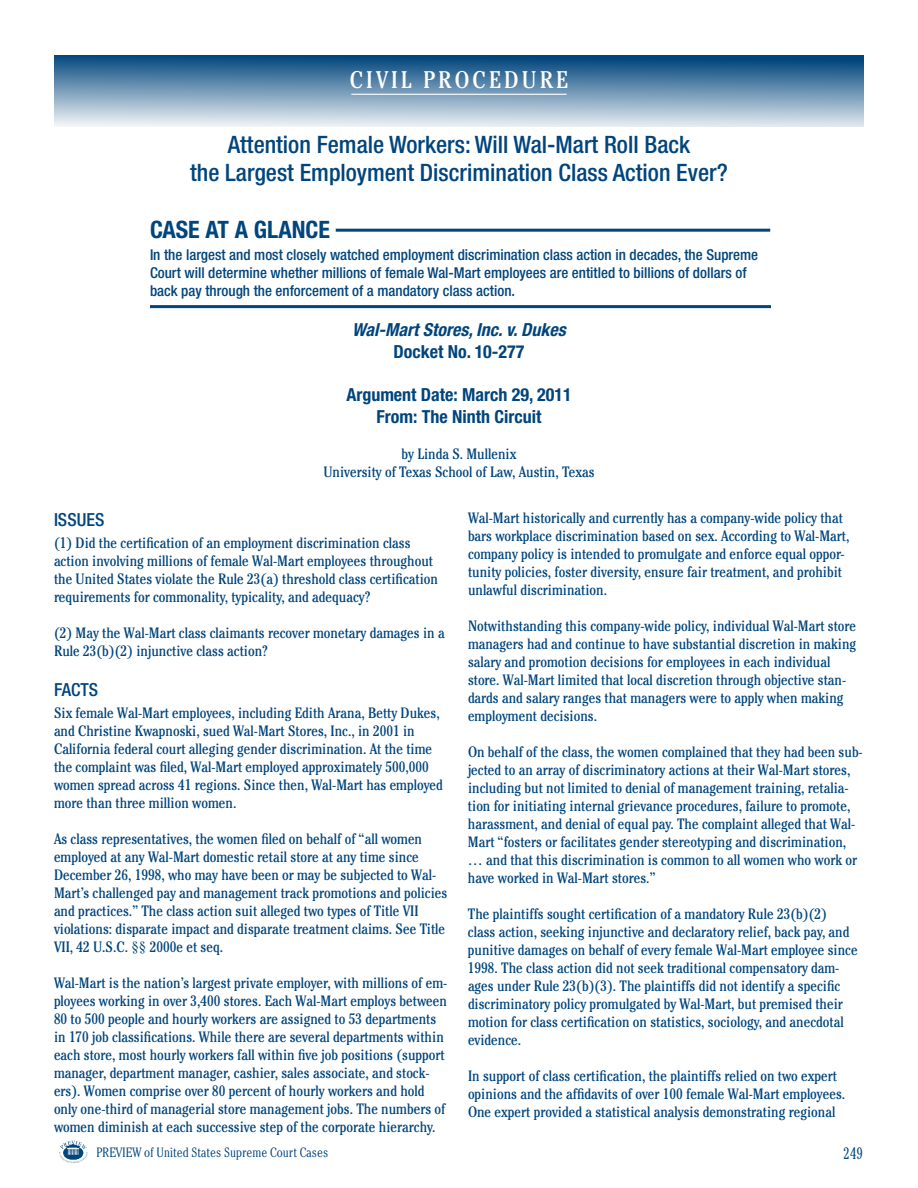
<style>
.page{position:relative;width:918px;height:1188px;background:#fff}
.page>*{position:absolute;margin:0;border:0;box-sizing:border-box;transform-origin:0 0}
.t1{font:500 condensed 24px/28.8px "Helvetica Neue";color:#00457c;text-align:center}
.t2{font:condensed 24px "Cheltenham";color:#fff}
.t3{font:700 condensed 24px "Helvetica Neue";color:#00457c}
.t4{font:700 condensed 18px/21.6px "Helvetica Neue";color:#00457c;text-align:center}
.t5{font:italic 700 condensed 18px "Helvetica Neue";color:#00457c}
.t6{font:500 condensed 18px "Helvetica Neue";color:#00457c}
.t7{font:300 condensed 16.5px "Cheltenham";color:#00457c}
.t8{font:condensed 15px/18px "Cheltenham";color:#00457c}
.t9{font:500 condensed 15px/18px "Helvetica Neue";color:#00457c}
.t10{font:300 condensed 13.5px "Cheltenham";color:#00457c}
</style>
<div class="page">
<div style="left:54px;top:55px;width:810px;height:72px;background:linear-gradient(to bottom,#004179,#e8eef3)"></div>
<svg style="left:59px;top:1140px;width:29px;height:23px"></svg>
<hr style="left:351px;top:94px;width:216px;height:1px;background:#fff">
<hr style="left:150px;top:305px;width:621px;height:3px;background:#00457c">
<hr style="left:336px;top:229px;width:434px;height:3px;background:#00457c">
<h1 class="t2" style="left:350px;top:65px;width:29px">Civil</h1>
<h1 class="t2" style="left:423px;top:65px;width:33px">Procedure</h1>
<h1 class="t1" style="left:190px;top:129px;width:539px">Attention Female Workers: Will Wal-Mart Roll Back<br>the Largest Employment Discrimination Class Action Ever?</h1>
<h1 class="t3" style="left:150px;top:215px;width:181px">CASE AT A GLANCE</h1>
<p class="t9" style="left:150px;top:246px;width:610px">In the largest and most closely watched employment discrimination class action in decades, the Supreme<br>Court will determine whether millions of female Wal-Mart employees are entitled to billions of dollars of back pay through the enforcement of a mandatory class action.</p>
<p class="t5" style="left:352px;top:319px;width:215px">Wal-Mart Stores, Inc. v. Dukes</p>
<p class="t4" style="left:393px;top:341px;width:133px">Docket No. 10-277</p>
<p class="t4" style="left:346px;top:384px;width:227px">Argument Date: March 29, 2011<br>From: The Ninth Circuit</p>
<p class="t8" style="left:323px;top:444px;width:273px;text-align:center">by Linda S. Mullenix<br>University of Texas School of Law, Austin, Texas</p>
<p class="t6" style="left:54px;top:508px;width:52px">ISSUES</p>
<p class="t8" style="left:54px;top:534px;width:386px">(1) Did the certification of an employment discrimination class action involving millions of female Wal-Mart employees throughout the United States violate the Rule 23(a) threshold class certification requirements for commonality, typicality, and adequacy?</p>
<p class="t8" style="left:54px;top:624px;width:392px">(2) May the Wal-Mart class claimants recover monetary damages in a<br>Rule 23(b)(2) injunctive class action?</p>
<p class="t6" style="left:54px;top:679px;width:46px">FACTS</p>
<p class="t8" style="left:54px;top:704px;width:390px">Six female Wal-Mart employees, including Edith Arana, Betty Dukes, and Christine Kwapnoski, sued Wal-Mart Stores, Inc., in 2001 in California federal court alleging gender discrimination. At the time the complaint was filed, Wal-Mart employed approximately 500,000 women spread across 41 regions. Since then, Wal-Mart has employed more than three million women.</p>
<p class="t8" style="left:54px;top:830px;width:395px">As class representatives, the women filed on behalf of “all women employed at any Wal-Mart domestic retail store at any time since December 26, 1998, who may have been or may be subjected to Wal-Mart’s challenged pay and management track promotions and policies and practices.” The class action suit alleged two types of Title VII violations: disparate impact and disparate treatment claims. See Title VII, 42 U.S.C. §§ 2000e et seq.</p>
<p class="t8" style="left:54px;top:974px;width:395px">Wal-Mart is the nation’s largest private employer, with millions of em&shy;ployees working in over 3,400 stores. Each Wal-Mart employs between 80 to 500 people and hourly workers are assigned to 53 departments in 170 job classifications. While there are several departments within each store, most hourly workers fall within five job positions (support manager, department manager, cashier, sales associate, and stock&shy;ers). Women comprise over 80 percent of hourly workers and hold only one-third of managerial store management jobs. The numbers of women diminish at each successive step of the corporate hierarchy.</p>
<p class="t8" style="left:468px;top:509px;width:383px">Wal-Mart historically and currently has a company-wide policy that bars workplace discrimination based on sex. According to Wal-Mart, company policy is intended to promulgate and enforce equal oppor&shy;tunity policies, foster diversity, ensure fair treatment, and prohibit unlawful discrimination.</p>
<p class="t8" style="left:468px;top:617px;width:390px">Notwithstanding this company-wide policy, individual Wal-Mart store managers had and continue to have substantial discretion in making salary and promotion decisions for employees in each individual store. Wal-Mart limited that local discretion through objective stan&shy;dards and salary ranges that managers were to apply when making employment decisions.</p>
<p class="t8" style="left:468px;top:743px;width:396px">On behalf of the class, the women complained that they had been sub&shy;jected to an array of discriminatory actions at their Wal-Mart stores, including―but not limited to―denial of management training, retalia&shy;tion for initiating internal grievance procedures, failure to promote, harassment, and denial of equal pay. The complaint alleged that Wal-Mart “fosters or facilitates gender stereotyping and discrimination, … and that this discrimination is common to all women who work or have worked in Wal-Mart stores.”</p>
<p class="t8" style="left:468px;top:905px;width:391px">The plaintiffs sought certification of a mandatory Rule 23(b)(2) class action, seeking injunctive and declaratory relief, back pay, and punitive damages on behalf of every female Wal-Mart employee since 1998. The class action did not seek traditional compensatory dam&shy;ages under Rule 23(b)(3). The plaintiffs did not identify a specific discriminatory policy promulgated by Wal-Mart, but premised their motion for class certification on statistics, sociology, and anecdotal evidence.</p>
<p class="t8" style="left:468px;top:1067px;width:379px">In support of class certification, the plaintiffs relied on two expert opinions and the affidavits of over 100 female Wal-Mart employees.<br>One expert provided a statistical analysis demonstrating regional</p>
<p class="t10" style="left:97px;top:1144px;width:233px">PREVIEW of United States Supreme Court Cases</p>
<p class="t7" style="left:844px;top:1144px;width:21px">249</p>
</div>
